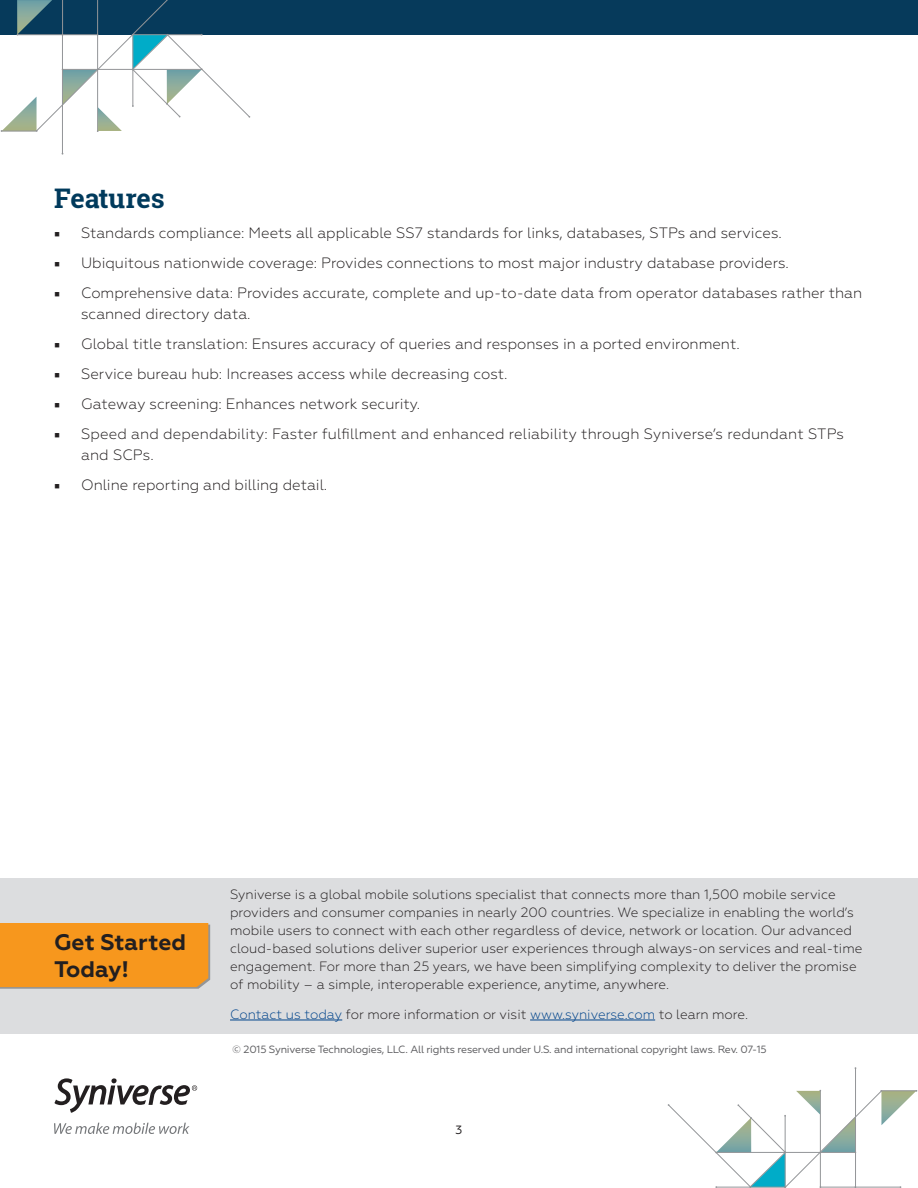
<style>
.page{position:relative;width:918px;height:1188px;background:#fff}
.page>*{position:absolute;margin:0;border:0;box-sizing:border-box;transform-origin:0 0}
.Heading{font:700 27px "Roboto Slab";color:#003a5c}
.t1{font:700 22.5px/27px "Geometria";color:#231f20}
.t2{font:300 15px/21px "Geometria";color:#231f20}
.t3{font:300 13.5px/18px "Geometria";color:#231f20}
.t4{font:12px "Geometria";color:#231f20}
.t5{font:10.5px "Geometria";letter-spacing:-.02em;color:#5f5f62}
.s1{font-family:"Minion Pro";font-weight:400}
.s2{color:#01448c}
</style>
<div class="page">
<svg style="left:54px;top:1078px;width:143px;height:35px"></svg>
<svg style="left:54px;top:1123px;width:136px;height:11px"></svg>
<div style="left:0;top:0;width:917px;height:35px;background:#063a5b"></div>
<hr style="left:62px;top:34px;width:1px;height:120px;background:#939598">
<svg style="left:1px;top:0;width:249px;height:132px"></svg>
<hr style="left:855px;top:1068px;width:1px;height:120px;background:#939598">
<svg style="left:668px;top:1090px;width:249px;height:98px"></svg>
<div style="left:0;top:878px;width:918px;height:155px;background:#dcdddf"></div>
<hr style="left:230px;top:1020px;width:112px;height:1px;background:#01448c">
<hr style="left:530px;top:1020px;width:125px;height:1px;background:#01448c">
<div style="left:0;top:923px;width:210px;height:66px;background:#f7971d"></div>
<p class="Heading" style="left:54px;top:180px;width:112px">Features</p>
<p class="t2" style="left:54px;top:223px;width:729px"><span class="s1">■</span> Standards compliance: Meets all applicable SS7 standards for links, databases, STPs and services.</p>
<p class="t2" style="left:54px;top:253px;width:736px"><span class="s1">■</span> Ubiquitous nationwide coverage: Provides connections to most major industry database providers.</p>
<p class="t2" style="left:81px;top:283px;width:783px;text-indent:-27px"><span class="s1">■</span> Comprehensive data: Provides accurate, complete and up-to-date data from operator databases rather than scanned directory data.</p>
<p class="t2" style="left:54px;top:334px;width:687px"><span class="s1">■</span> Global title translation: Ensures accuracy of queries and responses in a ported environment.</p>
<p class="t2" style="left:54px;top:364px;width:455px"><span class="s1">■</span> Service bureau hub: Increases access while decreasing cost.</p>
<p class="t2" style="left:54px;top:394px;width:368px"><span class="s1">■</span> Gateway screening: Enhances network security.</p>
<p class="t2" style="left:81px;top:424px;width:765px;text-indent:-27px"><span class="s1">■</span> Speed and dependability: Faster fulfillment and enhanced reliability through Syniverse’s redundant STPs and SCPs.</p>
<p class="t2" style="left:54px;top:475px;width:275px"><span class="s1">■</span> Online reporting and billing detail.</p>
<p class="t1" style="left:54px;top:929px;width:134px">Get Started<br>Today!</p>
<p class="t3" style="left:230px;top:885px;width:634px">Syniverse is a global mobile solutions specialist that connects more than 1,500 mobile service providers and consumer companies in nearly 200 countries. We specialize in enabling the world’s mobile users to connect with each other regardless of device, network or location. Our advanced cloud-based solutions deliver superior user experiences through always-on services and real-time engagement. For more than 25 years, we have been simplifying complexity to deliver the promise of mobility – a simple, interoperable experience, anytime, anywhere.</p>
<p class="t3" style="left:230px;top:1005px;width:520px"><span class="s2">Contact us today</span> for more information or visit <span class="s2">www.syniverse.com</span> to learn more.</p>
<p class="t5" style="left:232px;top:1044px;width:536px">© 2015 Syniverse Technologies, LLC. All rights reserved under U.S. and international copyright laws. Rev. 07-15</p>
<p class="t4" style="left:456px;top:1122px;width:8px">3</p>
</div>
